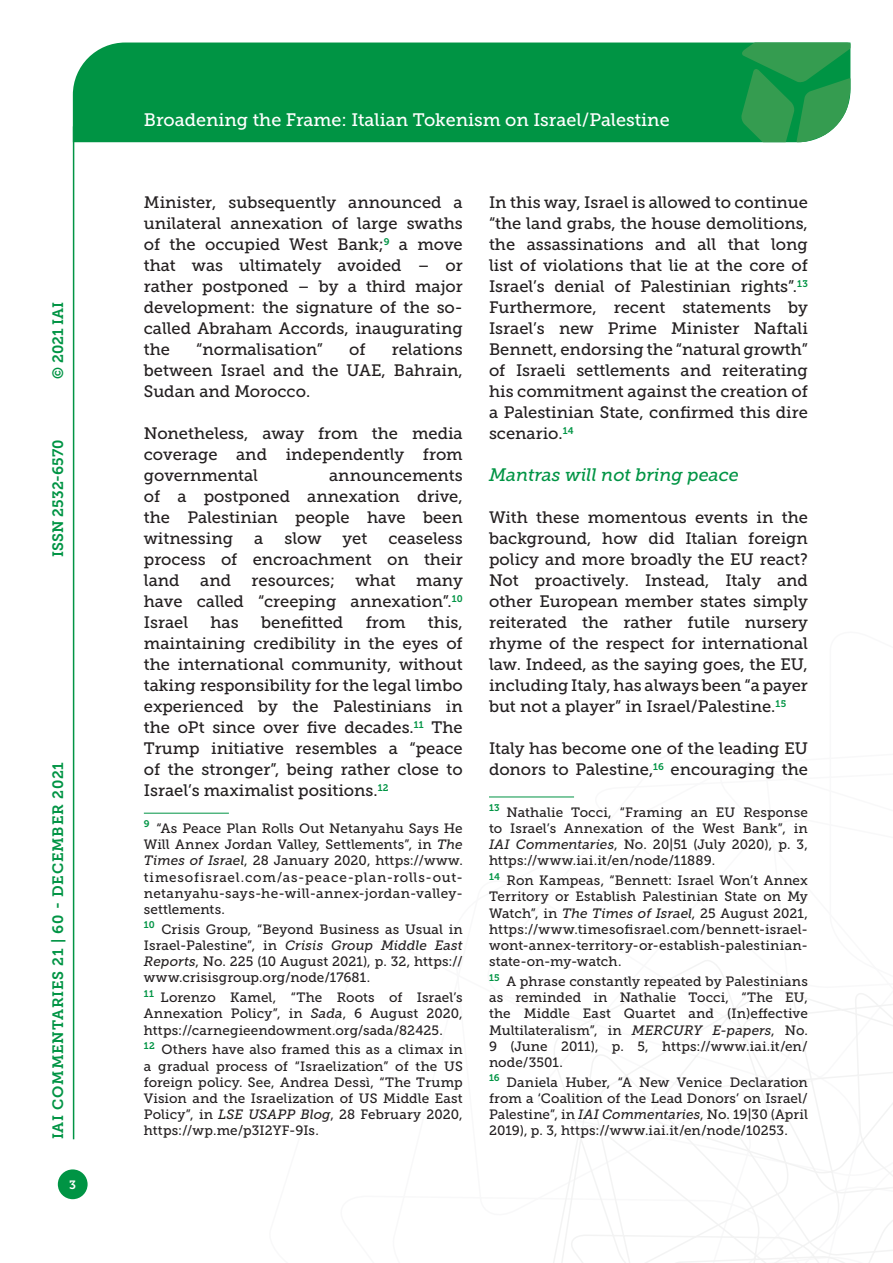
<style>
.page{position:relative;width:893px;height:1263px;background:#fff}
.page>*{position:absolute;margin:0;border:0;box-sizing:border-box;transform-origin:0 0}
.t1{font:18px "Museo Slab 500";color:#fff}
.Titolo_paragrafo_2{font:italic 18px "Museo Slab 500";color:#009444}
.Testo{font:16.5px/21px "Museo Slab 500";color:#231f20;text-align:justify}
.t2{font:15px "Museo Slab 700";letter-spacing:.05em;color:#009444}
.t3{font:15px "Museo Slab 700";color:#009444}
.Nota{font:13.5px/16.2px "Museo Slab 500";letter-spacing:.01em;color:#231f20;text-align:justify}
.t4{font:12px "Museo Slab 700";color:#fff}
.s1{font-style:italic}
</style>
<div class="page">
<svg style="left:553px;top:960px;width:340px;height:303px"></svg>
<div style="left:73px;top:43px;width:668px;height:99px;background:#009444"></div>
<svg style="left:741px;top:43px;width:109px;height:99px;background:#319e55"></svg>
<div style="left:58px;top:1169px;width:30px;height:30px;background:#009444;border-radius:50%"></div>
<hr style="left:73px;top:126px;width:1px;height:1013px;background:#009444">
<hr style="left:144px;top:813px;width:85px;height:1px;background:#009444">
<hr style="left:489px;top:797px;width:85px;height:1px;background:#009444">
<p class="t2" style="left:50px;top:379px;width:79px;rotate:-90deg">© 2021 IAI</p>
<p class="t3" style="left:50px;top:557px;width:119px;rotate:-90deg">ISSN 2532-6570</p>
<p class="t2" style="left:50px;top:1139px;width:379px;rotate:-90deg">IAI COMMENTARIES 21 | 60 - DECEMBER 2021</p>
<p class="t4" style="left:69px;top:1178px;width:8px">3</p>
<p class="t1" style="left:144px;top:110px;width:527px">Broadening the Frame: Italian Tokenism on Israel/Palestine</p>
<p class="Testo" style="left:144px;top:192px;width:320px">Minister, subsequently announced a unilateral annexation of large swaths of the occupied West Bank;<sup>9</sup> a move that was ultimately avoided – or rather postponed – by a third major development: the signature of the so&shy;called Abraham Accords, inaugurating the</p>
<p class="Testo" style="left:196px;top:339px;width:128px">“normalisation”</p>
<p class="Testo" style="left:349px;top:339px;width:18px">of</p>
<p class="Testo" style="left:144px;top:339px;width:320px;text-indent:248px">relations between Israel and the UAE, Bahrain, Sudan and Morocco.</p>
<p class="Testo" style="left:144px;top:423px;width:320px">Nonetheless, away from the media coverage and independently from governmental</p>
<p class="Testo" style="left:144px;top:465px;width:320px;text-indent:185px">announcements of a postponed annexation drive, the Palestinian people have been witnessing</p>
<p class="Testo" style="left:144px;top:528px;width:320px;text-indent:245px">ceaseless process of encroachment on their land and resources; what many have called “creeping annexation”.<sup>10<br></sup>Israel</p>
<p class="Testo" style="left:254px;top:528px;width:11px">a</p>
<p class="Testo" style="left:284px;top:528px;width:39px">slow</p>
<p class="Testo" style="left:343px;top:528px;width:26px">yet</p>
<p class="Testo" style="left:211px;top:612px;width:30px">has</p>
<p class="Testo" style="left:261px;top:612px;width:84px">benefitted</p>
<p class="Testo" style="left:366px;top:612px;width:41px">from</p>
<p class="Testo" style="left:144px;top:612px;width:320px;text-indent:284px">this, maintaining credibility in the eyes of the international community, without taking responsibility for the legal limbo experienced by the Palestinians in the oPt since over five decades.<sup>11</sup> The Trump initiative resembles a “peace of the stronger”, being rather close to Israel’s maximalist positions.<sup>12</sup></p>
<p class="Nota" style="left:144px;top:820px;width:320px"><sup>9</sup> “As Peace Plan Rolls Out Netanyahu Says He Will Annex Jordan Valley, Settlements”, in <span class="s1">The Times of Israel</span>, 28 January 2020, https://www. timesofisrael.com/as-peace-plan-rolls-out&shy;netanyahu-says-he-will-annex-jordan-valley&shy;settlements.</p>
<p class="Nota" style="left:144px;top:921px;width:320px"><sup>10</sup> Crisis Group, “Beyond Business as Usual in Israel-Palestine”, in <span class="s1">Crisis Group Middle East Reports</span>, No. 225 (10 August 2021), p. 32, https:// www.crisisgroup.org/node/17681.</p>
<p class="Nota" style="left:144px;top:989px;width:320px"><sup>11</sup> Lorenzo Kamel, “The Roots of Israel’s Annexation Policy”, in <span class="s1">Sada</span>, 6 August 2020, https://carnegieendowment.org/sada/82425.</p>
<p class="Nota" style="left:144px;top:1042px;width:320px"><sup>12</sup> Others have also framed this as a climax in a gradual process of “Israelization” of the US foreign policy. See, Andrea Dessì, “The Trump Vision and the Israelization of US Middle East Policy”, in <span class="s1">LSE USAPP Blog</span>, 28 February 2020, https://wp.me/p3I2YF-9Is.</p>
<p class="Testo" style="left:489px;top:192px;width:320px">In this way, Israel is allowed to continue “the land grabs, the house demolitions, the assassinations and all that long list of violations that lie at the core of Israel’s denial of Palestinian rights”.<sup>13<br></sup>Furthermore, recent statements by Israel’s new Prime Minister Naftali Bennett, endorsing the “natural growth” of Israeli settlements and reiterating his commitment against the creation of a Palestinian State, confirmed this dire scenario.<sup>14</sup></p>
<p class="Titolo_paragrafo_2" style="left:489px;top:465px;width:251px">Mantras will not bring peace</p>
<p class="Testo" style="left:489px;top:507px;width:320px">With these momentous events in the background, how did Italian foreign policy and more broadly the EU react?<br>Not proactively. Instead, Italy and other European member states simply reiterated the rather futile nursery rhyme of the respect for international law. Indeed, as the saying goes, the EU, including Italy, has always been “a payer but not a player” in Israel/Palestine.<sup>15</sup></p>
<p class="Testo" style="left:489px;top:738px;width:320px">Italy has become one of the leading EU donors to Palestine,<sup>16</sup> encouraging the</p>
<p class="Nota" style="left:489px;top:804px;width:320px"><sup>13</sup> Nathalie Tocci, “Framing an EU Response to Israel’s Annexation of the West Bank”, in <span class="s1">IAI Commentaries</span>, No. 20|51 (July 2020), p. 3, https://www.iai.it/en/node/11889.</p>
<p class="Nota" style="left:489px;top:872px;width:320px"><sup>14</sup> Ron Kampeas, “Bennett: Israel Won’t Annex Territory or Establish Palestinian State on My Watch”, in <span class="s1">The Times of Israel</span>, 25 August 2021, https://www.timesofisrael.com/bennett-israel&shy;wont-annex-territory-or-establish-palestinian&shy;state-on-my-watch.</p>
<p class="Nota" style="left:489px;top:973px;width:320px"><sup>15</sup> A phrase constantly repeated by Palestinians as reminded in Nathalie Tocci, “The EU, the Middle East Quartet and (In)effective Multilateralism”, in <span class="s1">MERCURY E-papers</span>, No.<br>9 (June 2011), p. 5, https://www.iai.it/en/ node/3501.</p>
<p class="Nota" style="left:489px;top:1074px;width:320px"><sup>16</sup> Daniela Huber, “A New Venice Declaration from a ‘Coalition of the Lead Donors’ on Israel/ Palestine”, in <span class="s1">IAI Commentaries</span>, No. 19|30 (April 2019), p. 3, https://www.iai.it/en/node/10253.</p>
</div>
